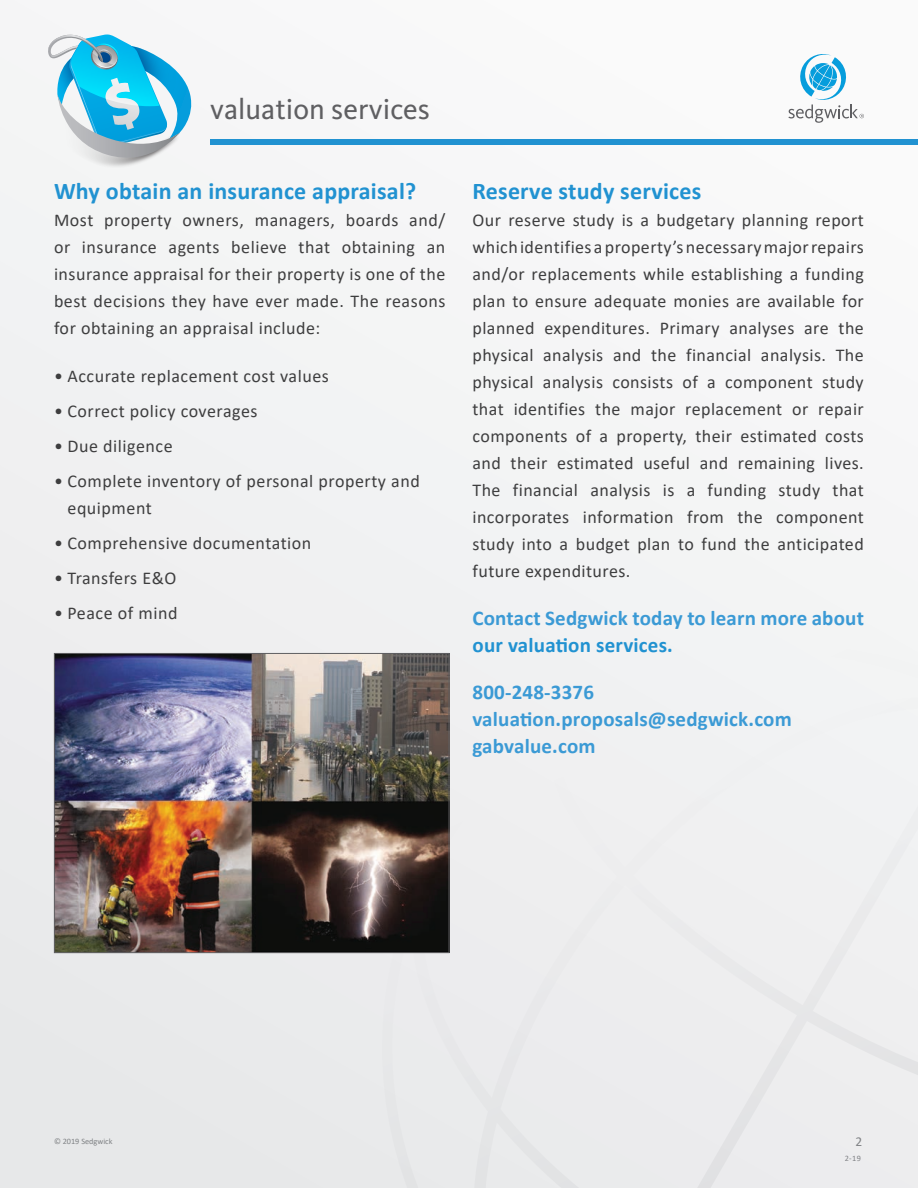
<style>
.page{position:relative;width:918px;height:1188px;background:#f3f4f4}
.page>*{position:absolute;margin:0;border:0;box-sizing:border-box;transform-origin:0 0}
.t1{font:29.55px "Kievit OT";color:#5f5f62}
.t2{font:700 24px "Calibri";letter-spacing:.01em;color:#2192d1}
.t3{font:700 21px/27px "Calibri";letter-spacing:.01em;color:#3b9ad5}
.t4{font:700 21px "Calibri";letter-spacing:.01em;color:#2192d1}
.t5{font:18px/27px "Calibri";letter-spacing:.03em;color:#3e3e3f;text-align:justify}
.t6{font:13.5px "Calibri";color:#808285}
.t7{font:8.25px "Calibri";color:#808285}
</style>
<div class="page">
<svg style="left:380px;top:652px;width:538px;height:536px"></svg>
<svg style="left:788px;top:54px;width:76px;height:69px"></svg>
<div style="left:211px;top:139px;width:707px;height:6px;background:#2192d1"></div>
<svg style="left:48px;top:34px;width:144px;height:132px"></svg>
<img style="left:56px;top:655px;width:391px;height:296px">
<div style="left:54px;top:653px;width:395px;height:300px;border:1px solid #5f5f62"></div>
<h1 class="t1" style="left:210px;top:92px;width:221px">valuation services</h1>
<h2 class="t2" style="left:54px;top:175px;width:364px">Why obtain an insurance appraisal?</h2>
<p class="t5" style="left:54px;top:207px;width:393px">Most property owners, managers, boards and/ or insurance agents believe that obtaining an insurance appraisal for their property is one of the best decisions they have ever made. The reasons for obtaining an appraisal include:</p>
<p class="t5" style="left:54px;top:362px;width:276px">• Accurate replacement cost values</p>
<p class="t5" style="left:54px;top:397px;width:205px">• Correct policy coverages</p>
<p class="t5" style="left:54px;top:432px;width:120px">• Due diligence</p>
<p class="t5" style="left:68px;top:467px;width:354px;text-indent:-14px">• Complete inventory of personal property and equipment</p>
<p class="t5" style="left:54px;top:529px;width:259px">• Comprehensive documentation</p>
<p class="t5" style="left:54px;top:564px;width:124px">• Transfers E&amp;O</p>
<p class="t5" style="left:54px;top:599px;width:125px">• Peace of mind</p>
<h2 class="t2" style="left:472px;top:175px;width:230px">Reserve study services</h2>
<p class="t5" style="left:472px;top:207px;width:393px">Our reserve study is a budgetary planning report which identifies a property’s necessary major repairs and/or replacements while establishing a funding plan to ensure adequate monies are available for planned expenditures. Primary analyses are the physical analysis and the financial analysis. The physical analysis consists of a component study that identifies the major replacement or repair components of a property, their estimated costs and their estimated useful and remaining lives.<br>The financial analysis is a funding study that incorporates information from the component study into a budget plan to fund the anticipated future expenditures.</p>
<p class="t3" style="left:472px;top:604px;width:393px">Contact Sedgwick today to learn more about</p>
<p class="t4" style="left:472px;top:630px;width:202px">our valuation services.</p>
<p class="t3" style="left:472px;top:678px;width:321px">800-248-3376 valuation.proposals@sedgwick.com gabvalue.com</p>
<p class="t7" style="left:54px;top:1136px;width:60px">© 2019 Sedgwick</p>
<p class="t6" style="left:856px;top:1132px;width:8px">2</p>
<p class="t7" style="left:845px;top:1153px;width:18px">2-19</p>
</div>
